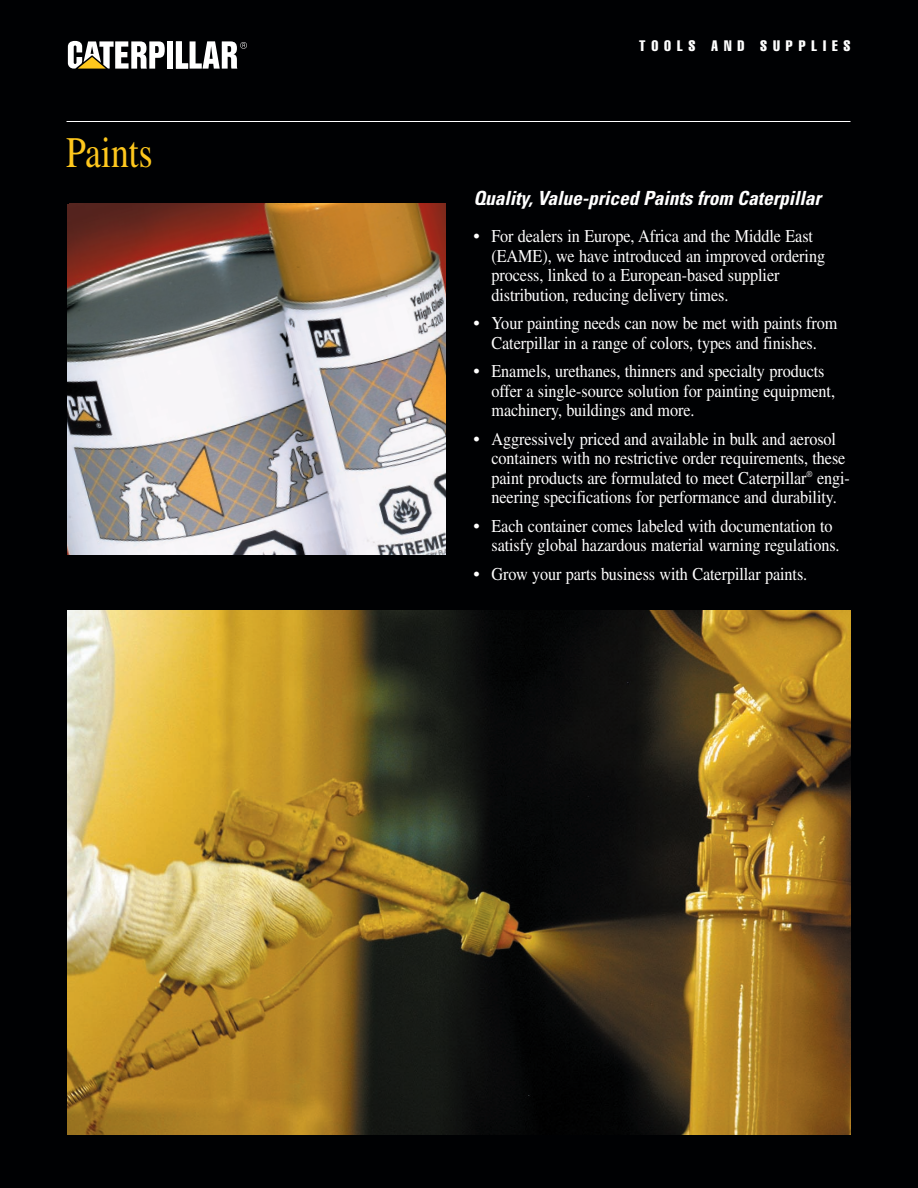
<style>
.page{position:relative;width:918px;height:1188px;background:#000103}
.page>*{position:absolute;margin:0;border:0;box-sizing:border-box;transform-origin:0 0}
.t1{font:43.5px "Times";color:#fec71d;scale:.82 1}
.t2{font:italic 700 condensed 19.5px "Univers";letter-spacing:-.005em;color:#fff}
.t3{font:18px/19.5px "Times";letter-spacing:-.005em;color:#fff}
.t4{font:extra-condensed 15px "Helvetica";letter-spacing:.395em;color:#fff}
</style>
<div class="page">
<div style="left:167px;top:41px;width:6px;height:28px;background:#fff"></div>
<svg style="left:68px;top:41px;width:97px;height:28px"></svg>
<hr style="left:67px;top:121px;width:783px;height:1px;background:#fff">
<img style="left:68px;top:610px;width:782px;height:525px">
<svg style="left:176px;top:41px;width:71px;height:28px"></svg>
<img style="left:67px;top:203px;width:378px;height:351px">
<h1 class="t1" style="left:66px;top:136px;width:107px">Paints</h1>
<p class="t4" style="left:639px;top:41px;width:213px">TOOLS AND SUPPLIES</p>
<p class="t2" style="left:473px;top:190px;width:349px">Quality, Value-priced Paints from Caterpillar</p>
<p class="t3" style="left:491px;top:228px;width:335px;text-indent:-18px">• For dealers in Europe, Africa and the Middle East (EAME), we have introduced an improved ordering process, linked to a European-based supplier distribution, reducing delivery times.</p>
<p class="t3" style="left:473px;top:315px;width:366px;text-align:center">• Your painting needs can now be met with paints from<br>Caterpillar in a range of colors, types and finishes.</p>
<p class="t3" style="left:491px;top:363px;width:345px;text-indent:-18px">• Enamels, urethanes, thinners and specialty products offer a single-source solution for painting equipment, machinery, buildings and more.</p>
<p class="t3" style="left:491px;top:430px;width:360px;text-indent:-18px">• Aggressively priced and available in bulk and aerosol containers with no restrictive order requirements, these paint products are formulated to meet Caterpillar<sup>®</sup> engi&shy;neering specifications for performance and durability.</p>
<p class="t3" style="left:491px;top:517px;width:350px;text-indent:-18px">• Each container comes labeled with documentation to satisfy global hazardous material warning regulations.</p>
<p class="t3" style="left:473px;top:565px;width:335px">• Grow your parts business with Caterpillar paints.</p>
</div>
